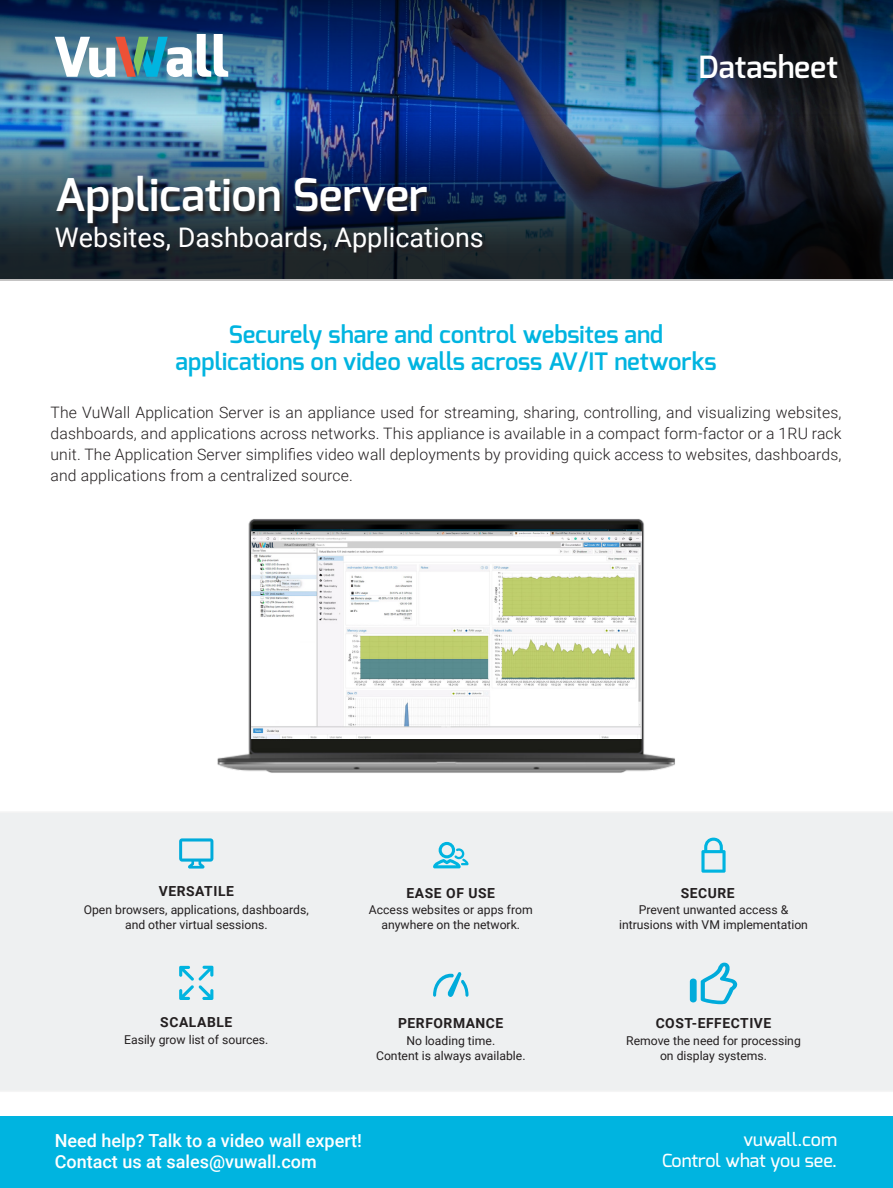
<style>
.page{position:relative;width:893px;height:1188px;background:#fff}
.page>*{position:absolute;margin:0;border:0;box-sizing:border-box;transform-origin:0 0}
.t1{font:600 45px "Exo";color:#fff}
.tekst_10_pt{font:600 30.6px "Exo";color:#fff}
.t2{font:27px "Roboto";color:#fff}
.t3{font:600 24px "Exo";color:#00b4e0}
.t4{font:500 18px "Roboto";color:#fff}
.t5{font:500 18px "Exo";color:#fff}
.t6{font:300 15.75px/21px "Roboto";letter-spacing:.01em;color:#231f20;text-align:justify}
.t7{font:700 13.8px "Roboto";letter-spacing:.04em;color:#231f20}
.t8{font:12.15px/14.5px "Roboto";color:#231f20;text-align:center}
</style>
<div class="page">
<img style="left:0;top:125px;width:893px;height:156px">
<svg style="left:55px;top:177px;width:434px;height:83px;background:#1d2a3a"></svg>
<div style="left:0;top:1117px;width:893px;height:71px;background:#00b4e0"></div>
<img style="left:0;top:0;width:893px;height:125px">
<img style="left:55px;top:34px;width:173px;height:43px">
<div style="left:0;top:812px;width:893px;height:279px;background:#eef0f1"></div>
<svg style="left:433px;top:842px;width:35px;height:26px"></svg>
<svg style="left:179px;top:966px;width:34px;height:34px"></svg>
<svg style="left:701px;top:838px;width:25px;height:35px"></svg>
<svg style="left:433px;top:972px;width:35px;height:25px"></svg>
<svg style="left:690px;top:963px;width:47px;height:41px;background:#a1d9e9"></svg>
<svg style="left:179px;top:838px;width:34px;height:31px"></svg>
<img style="left:217px;top:519px;width:458px;height:254px">
<img style="left:251px;top:532px;width:390px;height:207px">
<p class="t1" style="left:55px;top:166px;width:375px">Application Server</p>
<p class="t2" style="left:55px;top:218px;width:431px">Websites, Dashboards, Applications</p>
<p class="tekst_10_pt" style="left:699px;top:47px;width:141px">Datasheet</p>
<p class="t3" style="left:229px;top:319px;width:436px">Securely share and control websites and</p>
<p class="t3" style="left:176px;top:346px;width:542px">applications on video walls across AV/IT networks</p>
<p class="t6" style="left:51px;top:401px;width:793px">The VuWall Application Server is an appliance used for streaming, sharing, controlling, and visualizing websites, dashboards, and applications across networks. This appliance is available in a compact form-factor or a 1RU rack unit. The Application Server simplifies video wall deployments by providing quick access to websites, dashboards, and applications from a centralized source.</p>
<p class="t7" style="left:159px;top:882px;width:77px">VERSATILE</p>
<p class="t8" style="left:84px;top:902px;width:227px">Open browsers, applications, dashboards, and other virtual sessions.</p>
<p class="t7" style="left:406px;top:883px;width:90px">EASE OF USE</p>
<p class="t8" style="left:369px;top:902px;width:165px">Access websites or apps from anywhere on the network.</p>
<p class="t7" style="left:160px;top:1012px;width:73px">SCALABLE</p>
<p class="t8" style="left:124px;top:1032px;width:146px">Easily grow list of sources.</p>
<p class="t7" style="left:398px;top:1014px;width:107px">PERFORMANCE</p>
<p class="t8" style="left:406px;top:1033px;width:90px">No loading time.</p>
<p class="t8" style="left:376px;top:1048px;width:151px">Content is always available.</p>
<p class="t4" style="left:55px;top:1128px;width:309px">Need help? Talk to a video wall expert!</p>
<p class="t4" style="left:55px;top:1149px;width:263px">Contact us at sales@vuwall.com</p>
<p class="t7" style="left:681px;top:883px;width:55px">SECURE</p>
<p class="t8" style="left:619px;top:902px;width:190px">Prevent unwanted access &amp; intrusions with VM implementation</p>
<p class="t7" style="left:656px;top:1014px;width:117px">COST-EFFECTIVE</p>
<p class="t8" style="left:626px;top:1033px;width:176px">Remove the need for processing on display systems.</p>
<p class="t5" style="left:743px;top:1128px;width:95px">vuwall.com</p>
<p class="t5" style="left:662px;top:1149px;width:176px">Control what you see.</p>
</div>
